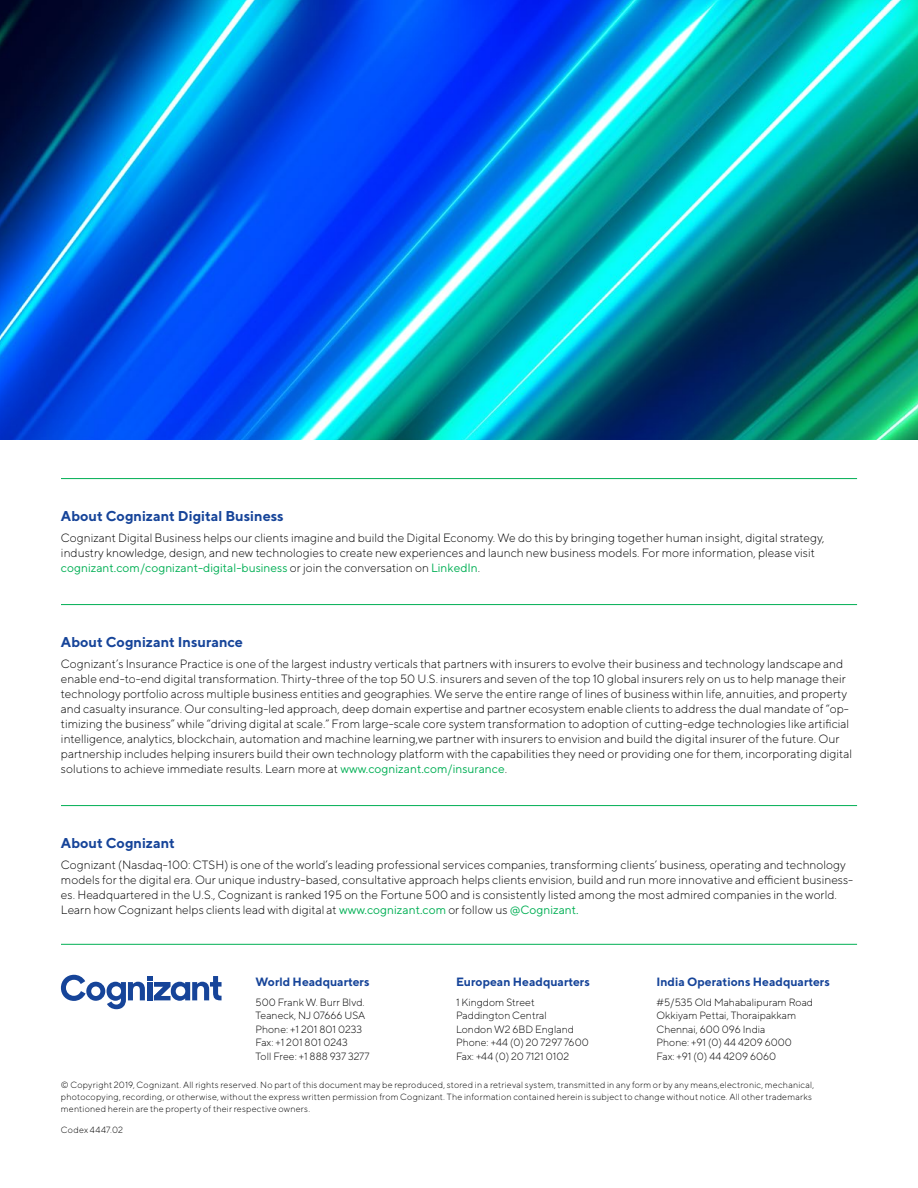
<style>
.page{position:relative;width:918px;height:1188px;background:#fff}
.page>*{position:absolute;margin:0;border:0;box-sizing:border-box;transform-origin:0 0}
.Signoff_headline_9_5{font:700 14.25px "TT Norms";color:#164499}
.Signoff_body_8_10{font:300 12px/15px "TT Norms";color:#000}
.Signoff_body_8_10-2{font:12px "TT Norms";color:#00af54}
.Address_title_8_12{font:700 12px "TT Norms";color:#164499}
.Address_body_7_9{font:300 10.5px "TT Norms";color:#000}
.Signoff_body_8_10-3{font:300 10.5px "TT Norms";color:#000}
.Copyright_6_8{font:300 9px/12px "TT Norms";letter-spacing:.02em;color:#000}
.s1{font-weight:300;color:#000}
.s2{font-weight:400;color:#00af54}
</style>
<div class="page">
<svg style="left:61px;top:975px;width:161px;height:34px"></svg>
<hr style="left:61px;top:478px;width:796px;height:1px;background:#00af54">
<hr style="left:61px;top:604px;width:796px;height:1px;background:#00af54">
<hr style="left:61px;top:805px;width:796px;height:1px;background:#00af54">
<hr style="left:61px;top:944px;width:796px;height:1px;background:#00af54">
<img style="left:0;top:0;width:918px;height:440px">
<p class="Signoff_headline_9_5" style="left:61px;top:507px;width:224px">About Cognizant Digital Business</p>
<p class="Signoff_body_8_10" style="left:61px;top:530px;width:765px">Cognizant Digital Business helps our clients imagine and build the Digital Economy. We do this by bringing together human insight, digital strategy, industry knowledge, design, and new technologies to create new experiences and launch new business models. For more information, please visit</p>
<p class="Signoff_body_8_10-2" style="left:61px;top:560px;width:421px">cognizant.com/cognizant-digital-business <span class="s1">or join the conversation on</span> LinkedIn<span class="s1">.</span></p>
<p class="Signoff_headline_9_5" style="left:61px;top:633px;width:184px">About Cognizant Insurance</p>
<p class="Signoff_body_8_10" style="left:61px;top:656px;width:793px">Cognizant’s Insurance Practice is one of the largest industry verticals that partners with insurers to evolve their business and technology landscape and enable end-to-end digital transformation. Thirty-three of the top 50 U.S. insurers and seven of the top 10 global insurers rely on us to help manage their technology portfolio across multiple business entities and geographies. We serve the entire range of lines of business within life, annuities, and property and casualty insurance. Our consulting-led approach, deep domain expertise and partner ecosystem enable clients to address the dual mandate of “op&shy;timizing the business” while “driving digital at scale.” From large-scale core system transformation to adoption of cutting-edge technologies like artificial intelligence, analytics, blockchain, automation and machine learning,we partner with insurers to envision and build the digital insurer of the future. Our partnership includes helping insurers build their own technology platform with the capabilities they need or providing one for them, incorporating digital solutions to achieve immediate results. Learn more at <span class="s2">www.cognizant.com/insurance</span>.</p>
<p class="Signoff_headline_9_5" style="left:61px;top:834px;width:115px">About Cognizant</p>
<p class="Signoff_body_8_10" style="left:61px;top:857px;width:794px">Cognizant (Nasdaq-100: CTSH) is one of the world’s leading professional services companies, transforming clients’ business, operating and technology models for the digital era. Our unique industry-based, consultative approach helps clients envision, build and run more innovative and efficient business&shy;es. Headquartered in the U.S., Cognizant is ranked 195 on the Fortune 500 and is consistently listed among the most admired companies in the world.<br>Learn how Cognizant helps clients lead with digital at <span class="s2">www.cognizant.com</span> or follow us <span class="s2">@Cognizant.</span></p>
<p class="Address_title_8_12" style="left:255px;top:975px;width:116px">World Headquarters</p>
<p class="Address_body_7_9" style="left:255px;top:996px;width:111px">500 Frank W. Burr Blvd.</p>
<p class="Address_body_7_9" style="left:255px;top:1009px;width:111px">Teaneck, NJ 07666 USA</p>
<p class="Address_body_7_9" style="left:255px;top:1023px;width:108px">Phone: +1 201 801 0233</p>
<p class="Address_body_7_9" style="left:255px;top:1036px;width:94px">Fax: +1 201 801 0243</p>
<p class="Signoff_body_8_10-3" style="left:255px;top:1050px;width:115px">Toll Free: +1 888 937 3277</p>
<p class="Address_title_8_12" style="left:456px;top:975px;width:135px">European Headquarters</p>
<p class="Address_body_7_9" style="left:456px;top:996px;width:80px">1 Kingdom Street</p>
<p class="Address_body_7_9" style="left:456px;top:1009px;width:92px">Paddington Central</p>
<p class="Address_body_7_9" style="left:456px;top:1023px;width:119px">London W2 6BD England</p>
<p class="Address_body_7_9" style="left:456px;top:1036px;width:134px">Phone: +44 (0) 20 7297 7600</p>
<p class="Signoff_body_8_10-3" style="left:456px;top:1050px;width:115px">Fax: +44 (0) 20 7121 0102</p>
<p class="Address_title_8_12" style="left:657px;top:975px;width:175px">India Operations Headquarters</p>
<p class="Address_body_7_9" style="left:657px;top:996px;width:158px">#5/535 Old Mahabalipuram Road</p>
<p class="Address_body_7_9" style="left:657px;top:1009px;width:141px">Okkiyam Pettai, Thoraipakkam</p>
<p class="Address_body_7_9" style="left:657px;top:1023px;width:110px">Chennai, 600 096 India</p>
<p class="Address_body_7_9" style="left:657px;top:1036px;width:137px">Phone: +91 (0) 44 4209 6000</p>
<p class="Signoff_body_8_10-3" style="left:657px;top:1050px;width:121px">Fax: +91 (0) 44 4209 6060</p>
<p class="Copyright_6_8" style="left:61px;top:1079px;width:755px">© Copyright 2019, Cognizant. All rights reserved. No part of this document may be reproduced, stored in a retrieval system, transmitted in any form or by any means,electronic, mechanical, photocopying, recording, or otherwise, without the express written permission from Cognizant. The information contained herein is subject to change without notice. All other trademarks mentioned herein are the property of their respective owners.</p>
<p class="Copyright_6_8" style="left:61px;top:1124px;width:64px">Codex 4447.02</p>
</div>
